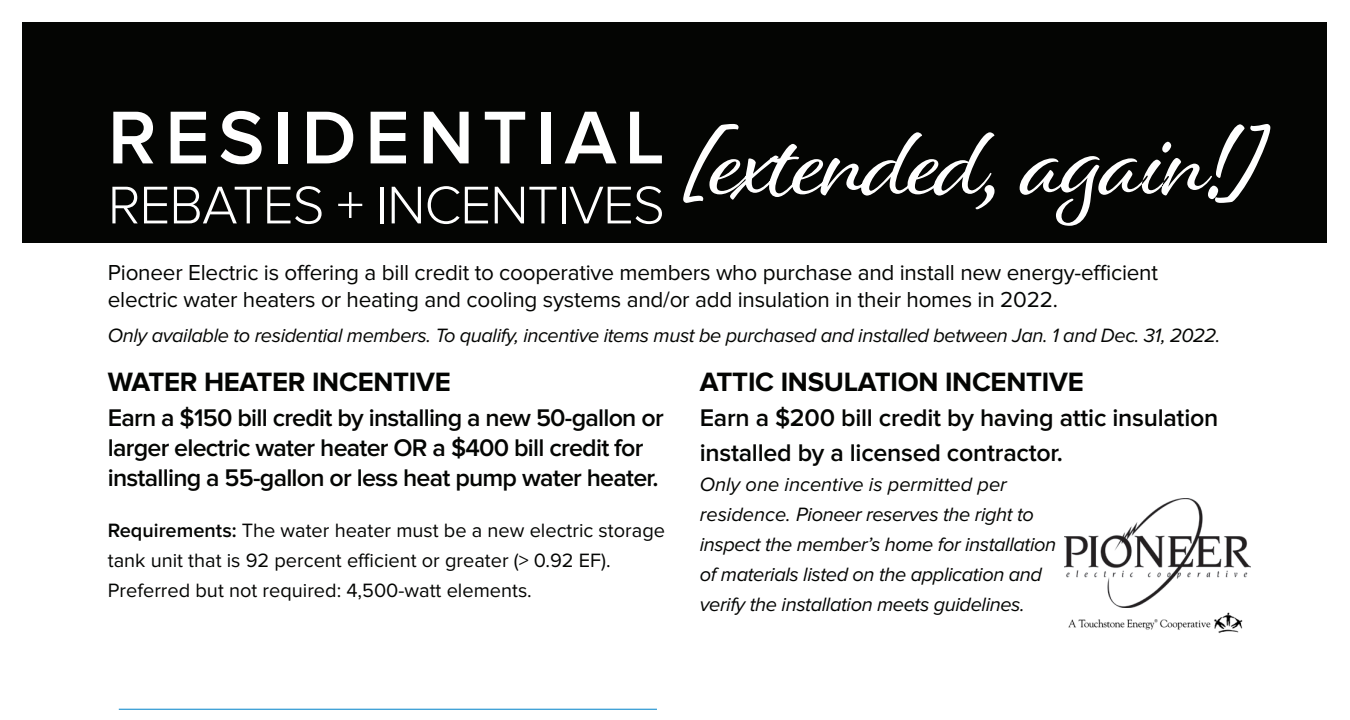
<style>
.page{position:relative;width:1350px;height:720px;background:#fff}
.page>*{position:absolute;margin:0;border:0;box-sizing:border-box;transform-origin:0 0}
.t1{font:600 77.5px "Proxima Nova";letter-spacing:.11em;color:#fff}
.t2{font:300 55px "Proxima Nova";letter-spacing:-.02em;color:#fff}
.t3{font:700 27.5px "Proxima Nova";letter-spacing:-.01em;color:#040503}
.t4{font:600 25px/30px "Proxima Nova";letter-spacing:-.03em;color:#040503}
.t5{font:600 25px/35px "Proxima Nova";letter-spacing:-.01em;color:#040503}
.t6{font:22.5px/27px "Proxima Nova";letter-spacing:-.01em;color:#040503}
.t7{font:italic 20px/30px "Proxima Nova";letter-spacing:-.02em;color:#040503}
.t8{font:20px/30px "Proxima Nova";color:#040503}
.s1{font-weight:600}
</style>
<div class="page">
<div style="left:22px;top:22px;width:1306px;height:221px;background:#040503"></div>
<hr style="left:119px;top:709px;width:538px;height:1px;background:#0083ca">
<svg style="left:683px;top:124px;width:587px;height:102px"></svg>
<img style="left:1065px;top:499px;width:185px;height:109px">
<img style="left:1068px;top:612px;width:175px;height:22px">
<p class="t1" style="left:108px;top:102px;width:558px">RESIDENTIAL</p>
<p class="t2" style="left:108px;top:180px;width:559px">REBATES + INCENTIVES</p>
<p class="t6" style="left:108px;top:260px;width:1052px">Pioneer Electric is offering a bill credit to cooperative members who purchase and install new energy-efficient electric water heaters or heating and cooling systems and/or add insulation in their homes in 2022.</p>
<p class="t7" style="left:108px;top:321px;width:1114px">Only available to residential members. To qualify, incentive items must be purchased and installed between Jan. 1 and Dec. 31, 2022.</p>
<p class="t3" style="left:108px;top:366px;width:344px">WATER HEATER INCENTIVE</p>
<p class="t4" style="left:108px;top:404px;width:557px">Earn a $150 bill credit by installing a new 50-gallon or larger electric water heater OR a $400 bill credit for installing a 55-gallon or less heat pump water heater.</p>
<p class="t8" style="left:108px;top:516px;width:559px"><span class="s1">Requirements:</span> The water heater must be a new electric storage tank unit that is 92 percent efficient or greater (&gt; 0.92 EF).<br>Preferred but not required: 4,500-watt elements.</p>
<p class="t3" style="left:700px;top:366px;width:385px">ATTIC INSULATION INCENTIVE</p>
<p class="t5" style="left:700px;top:402px;width:520px">Earn a $200 bill credit by having attic insulation installed by a licensed contractor.</p>
<p class="t7" style="left:700px;top:471px;width:358px">Only one incentive is permitted per residence. Pioneer reserves the right to inspect the member’s home for installation of materials listed on the application and verify the installation meets guidelines.</p>
</div>
